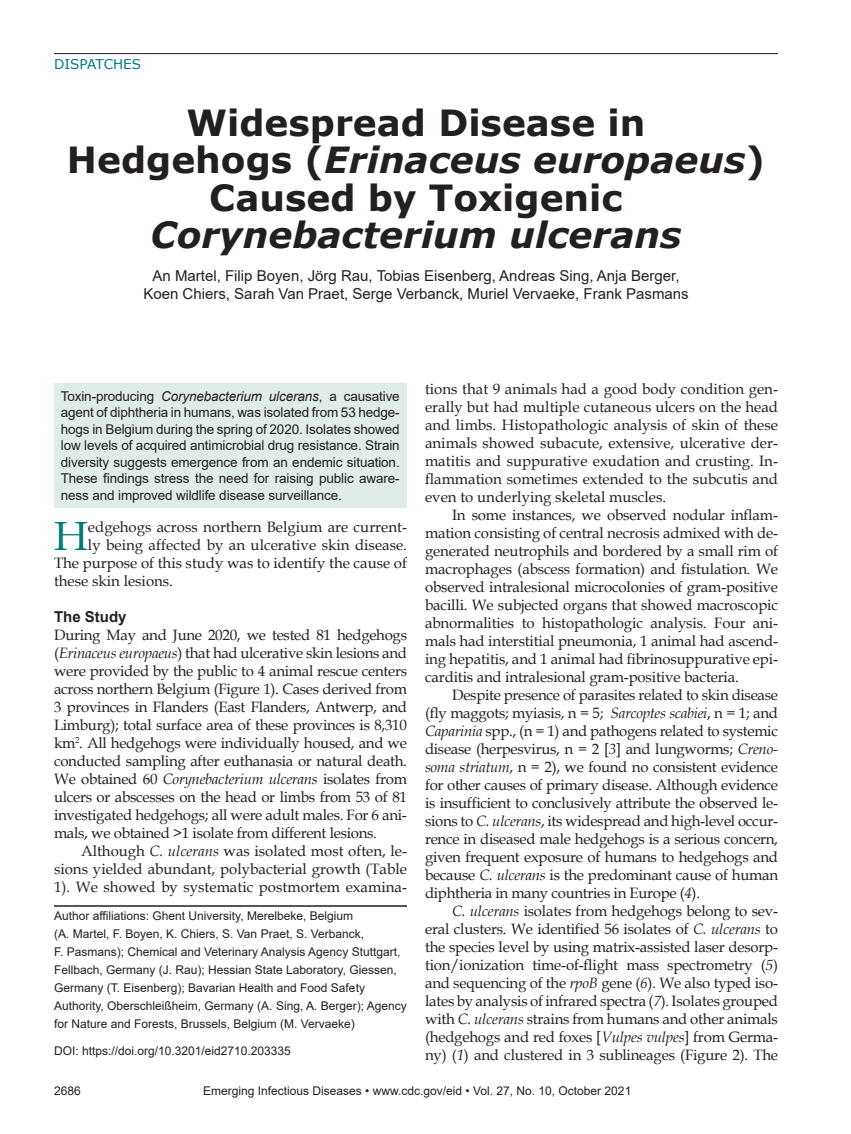
<style>
.page{position:relative;width:851px;height:1134px;background:#fff}
.page>*{position:absolute;margin:0;border:0;box-sizing:border-box;transform-origin:0 0}
.t1{font:40.8px "Book Antiqua";color:#007d70}
.t2{font:700 36px/37.5px "Verdana";color:#231f20;text-align:center}
.t3{font:italic 700 36px "Verdana";color:#231f20}
.t4{font:15px/18px "Book Antiqua";color:#231f20;text-align:justify}
.t5{font:15px/18px "Arial";color:#231f20;text-align:center}
.t6{font:700 15px "Arial";color:#231f20}
.t7{font:13.5px/16.5px "Arial";letter-spacing:-.01em;color:#231f20;text-align:justify}
.t8{font:13.5px "Verdana";color:#007d70}
.t9{font:12px/18px "Arial";color:#231f20}
.s1{font-style:italic}
</style>
<div class="page">
<hr style="left:54px;top:53px;width:724px;height:1px;background:#231f20">
<hr style="left:54px;top:905px;width:353px;height:2px;background:#231f20">
<div style="left:54px;top:383px;width:352px;height:125px;background:#e0ecea"></div>
<p class="t8" style="left:54px;top:55px;width:88px">DISPATCHES</p>
<h2 class="t2" style="left:67px;top:103px;width:699px">Widespread Disease in<br>Hedgehogs (<span class="s1">Erinaceus europaeus</span>)<br>Caused by Toxigenic</h2>
<h2 class="t3" style="left:151px;top:209px;width:532px">Corynebacterium ulcerans</h2>
<p class="t5" style="left:143px;top:267px;width:546px">An Martel, Filip Boyen, Jörg Rau, Tobias Eisenberg, Andreas Sing, Anja Berger,<br>Koen Chiers, Sarah Van Praet, Serge Verbanck, Muriel Vervaeke, Frank Pasmans</p>
<p class="t7" style="left:61px;top:387px;width:340px">Toxin-producing <span class="s1">Corynebacterium ulcerans</span>, a causative agent of diphtheria in humans, was isolated from 53 hedge&shy;hogs in Belgium during the spring of 2020. Isolates showed low levels of acquired antimicrobial drug resistance. Strain diversity suggests emergence from an endemic situation.<br>These findings stress the need for raising public aware&shy;ness and improved wildlife disease surveillance.</p>
<h1 class="t1" style="left:54px;top:508px;width:35px">H</h1>
<p class="t4" style="left:88px;top:518px;width:320px">edgehogs across northern Belgium are current-</p>
<p class="t4" style="left:88px;top:536px;width:320px">ly being affected by an ulcerative skin disease.</p>
<p class="t4" style="left:54px;top:554px;width:354px">The purpose of this study was to identify the cause of</p>
<p class="t4" style="left:54px;top:572px;width:120px">these skin lesions.</p>
<p class="t6" style="left:54px;top:606px;width:74px">The Study</p>
<p class="t4" style="left:54px;top:626px;width:354px">During May and June 2020, we tested 81 hedgehogs (<span class="s1">Erinaceus europaeus</span>) that had ulcerative skin lesions and were provided by the public to 4 animal rescue centers across northern Belgium (Figure 1). Cases derived from 3 provinces in Flanders (East Flanders, Antwerp, and Limburg); total surface area of these provinces is 8,310 km<sup>2</sup>. All hedgehogs were individually housed, and we conducted sampling after euthanasia or natural death.<br>We obtained 60 <span class="s1">Corynebacterium ulcerans</span> isolates from ulcers or abscesses on the head or limbs from 53 of 81 investigated hedgehogs; all were adult males. For 6 ani&shy;mals, we obtained &gt;1 isolate from different lesions.</p>
<p class="t4" style="left:54px;top:842px;width:354px;text-indent:27px">Although <span class="s1">C. ulcerans</span> was isolated most often, le&shy;sions yielded abundant, polybacterial growth (Table 1). We showed by systematic postmortem examina-</p>
<p class="t9" style="left:54px;top:907px;width:354px">Author affiliations: Ghent University, Merelbeke, Belgium<br>(A. Martel, F. Boyen, K. Chiers, S. Van Praet, S. Verbanck,<br>F. Pasmans); Chemical and Veterinary Analysis Agency Stuttgart, Fellbach, Germany (J. Rau); Hessian State Laboratory, Giessen, Germany (T. Eisenberg); Bavarian Health and Food Safety Authority, Oberschleißheim, Germany (A. Sing, A. Berger); Agency for Nature and Forests, Brussels, Belgium (M. Vervaeke)</p>
<p class="t9" style="left:54px;top:1042px;width:238px">DOI: https://doi.org/10.3201/eid2710.203335</p>
<p class="t4" style="left:425px;top:380px;width:354px">tions that 9 animals had a good body condition gen&shy;erally but had multiple cutaneous ulcers on the head and limbs. Histopathologic analysis of skin of these animals showed subacute, extensive, ulcerative der&shy;matitis and suppurative exudation and crusting. In&shy;flammation sometimes extended to the subcutis and even to underlying skeletal muscles.</p>
<p class="t4" style="left:425px;top:506px;width:354px;text-indent:27px">In some instances, we observed nodular inflam&shy;mation consisting of central necrosis admixed with de&shy;generated neutrophils and bordered by a small rim of macrophages (abscess formation) and fistulation. We observed intralesional microcolonies of gram-positive bacilli. We subjected organs that showed macroscopic abnormalities to histopathologic analysis. Four ani&shy;mals had interstitial pneumonia, 1 animal had ascend&shy;ing hepatitis, and 1 animal had fibrinosuppurative epi&shy;carditis and intralesional gram-positive bacteria.</p>
<p class="t4" style="left:425px;top:686px;width:354px;text-indent:27px">Despite presence of parasites related to skin disease (fly maggots; myiasis, n = 5; <span class="s1">Sarcoptes scabiei</span>, n = 1; and <span class="s1">Caparinia</span> spp., (n = 1) and pathogens related to systemic disease (herpesvirus, n = 2 [<span class="s1">3</span>] and lungworms; <span class="s1">Creno&shy;soma striatum</span>, n = 2), we found no consistent evidence for other causes of primary disease. Although evidence is insufficient to conclusively attribute the observed le&shy;sions to <span class="s1">C. ulcerans</span>, its widespread and high-level occur&shy;rence in diseased male hedgehogs is a serious concern, given frequent exposure of humans to hedgehogs and because <span class="s1">C. ulcerans</span> is the predominant cause of human diphtheria in many countries in Europe (<span class="s1">4</span>).</p>
<p class="t4" style="left:425px;top:902px;width:354px;text-indent:27px"><span class="s1">C. ulcerans</span> isolates from hedgehogs belong to sev&shy;eral clusters. We identified 56 isolates of <span class="s1">C. ulcerans</span> to the species level by using matrix-assisted laser desorp&shy;tion/ionization time-of-flight mass spectrometry (<span class="s1">5</span>) and sequencing of the <span class="s1">rpoB</span> gene (<span class="s1">6</span>). We also typed iso&shy;lates by analysis of infrared spectra (<span class="s1">7</span>). Isolates grouped with <span class="s1">C. ulcerans</span> strains from humans and other animals (hedgehogs and red foxes [<span class="s1">Vulpes vulpes</span>] from Germa&shy;ny) (<span class="s1">1</span>) and clustered in 3 sublineages (Figure 2). The</p>
<p class="t9" style="left:54px;top:1082px;width:28px">2686</p>
<p class="t9" style="left:203px;top:1082px;width:429px">Emerging Infectious Diseases • www.cdc.gov/eid • Vol. 27, No. 10, October 2021</p>
</div>
